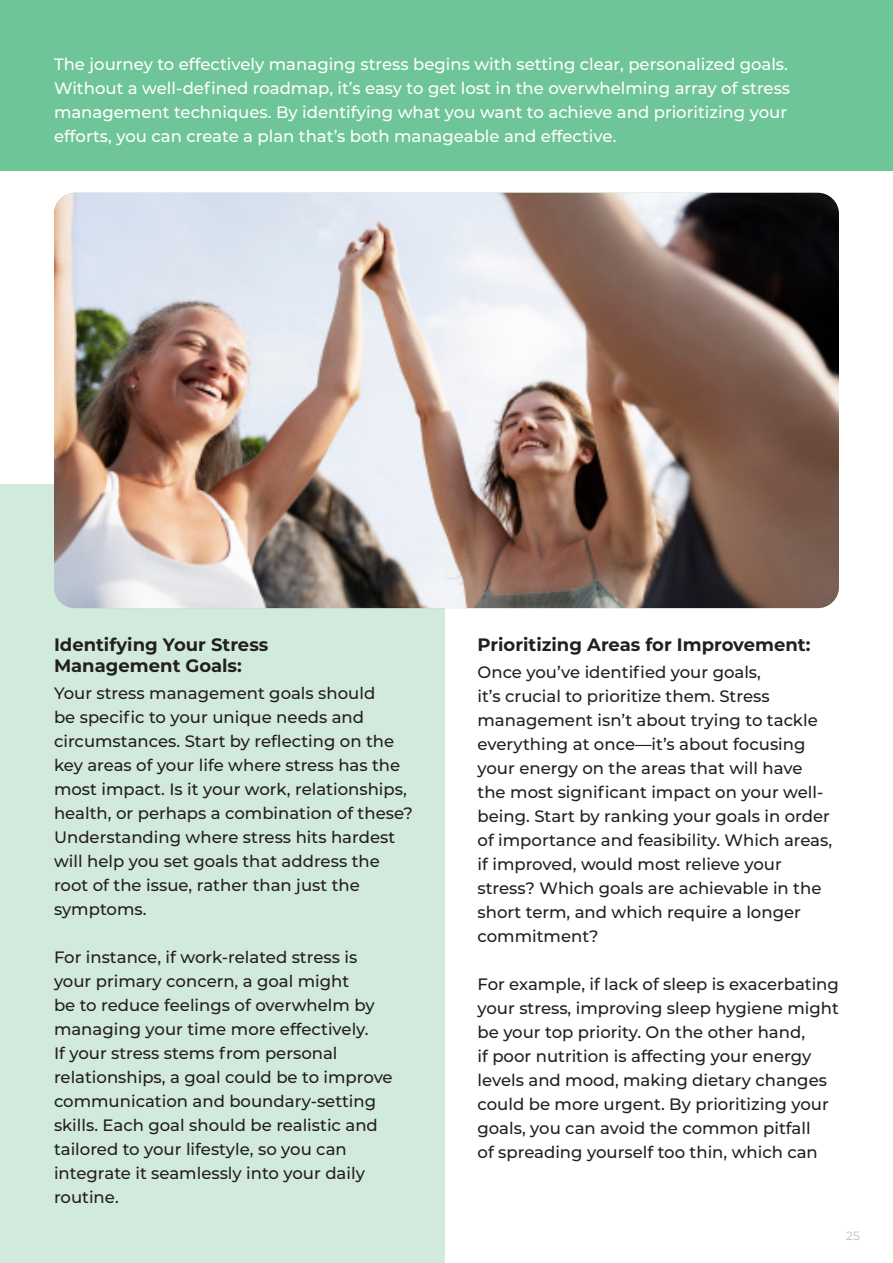
<style>
.page{position:relative;width:893px;height:1263px;background:#fff}
.page>*{position:absolute;margin:0;border:0;box-sizing:border-box;transform-origin:0 0}
.t1{font:700 18px "Montserrat";color:#231f20}
.t2{font:500 16.5px/24px "Montserrat";color:#231f20}
.t3{font:500 16.5px/24px "Montserrat";color:#fff}
.t4{font:12px "Montserrat";color:#bcbdc0}
</style>
<div class="page">
<div style="left:0;top:0;width:893px;height:171px;background:#6ec597"></div>
<div style="left:0;top:485px;width:444px;height:778px;background:#d2eadb"></div>
<img style="left:54px;top:193px;width:785px;height:415px">
<p class="t3" style="left:54px;top:51px;width:738px">The journey to effectively managing stress begins with setting clear, personalized goals.<br>Without a well-defined roadmap, it’s easy to get lost in the overwhelming array of stress management techniques. By identifying what you want to achieve and prioritizing your efforts, you can create a plan that’s both manageable and effective.</p>
<p class="t1" style="left:54px;top:632px;width:216px">Identifying Your Stress</p>
<p class="t1" style="left:54px;top:653px;width:189px">Management Goals:</p>
<p class="t2" style="left:54px;top:680px;width:360px">Your stress management goals should<br>be specific to your unique needs and circumstances. Start by reflecting on the key areas of your life where stress has the most impact. Is it your work, relationships, health, or perhaps a combination of these?<br>Understanding where stress hits hardest will help you set goals that address the root of the issue, rather than just the symptoms.</p>
<p class="t2" style="left:54px;top:944px;width:340px">For instance, if work-related stress is your primary concern, a goal might<br>be to reduce feelings of overwhelm by managing your time more effectively.<br>If your stress stems from personal relationships, a goal could be to improve communication and boundary-setting skills. Each goal should be realistic and tailored to your lifestyle, so you can integrate it seamlessly into your daily routine.</p>
<p class="t1" style="left:477px;top:632px;width:334px">Prioritizing Areas for Improvement:</p>
<p class="t2" style="left:477px;top:659px;width:356px">Once you’ve identified your goals,<br>it’s crucial to prioritize them. Stress management isn’t about trying to tackle everything at once—it’s about focusing your energy on the areas that will have the most significant impact on your well&shy;being. Start by ranking your goals in order of importance and feasibility. Which areas, if improved, would most relieve your stress? Which goals are achievable in the short term, and which require a longer commitment?</p>
<p class="t2" style="left:477px;top:971px;width:363px">For example, if lack of sleep is exacerbating your stress, improving sleep hygiene might be your top priority. On the other hand,<br>if poor nutrition is affecting your energy levels and mood, making dietary changes could be more urgent. By prioritizing your goals, you can avoid the common pitfall<br>of spreading yourself too thin, which can</p>
<p class="t4" style="left:846px;top:1228px;width:15px">25</p>
</div>
